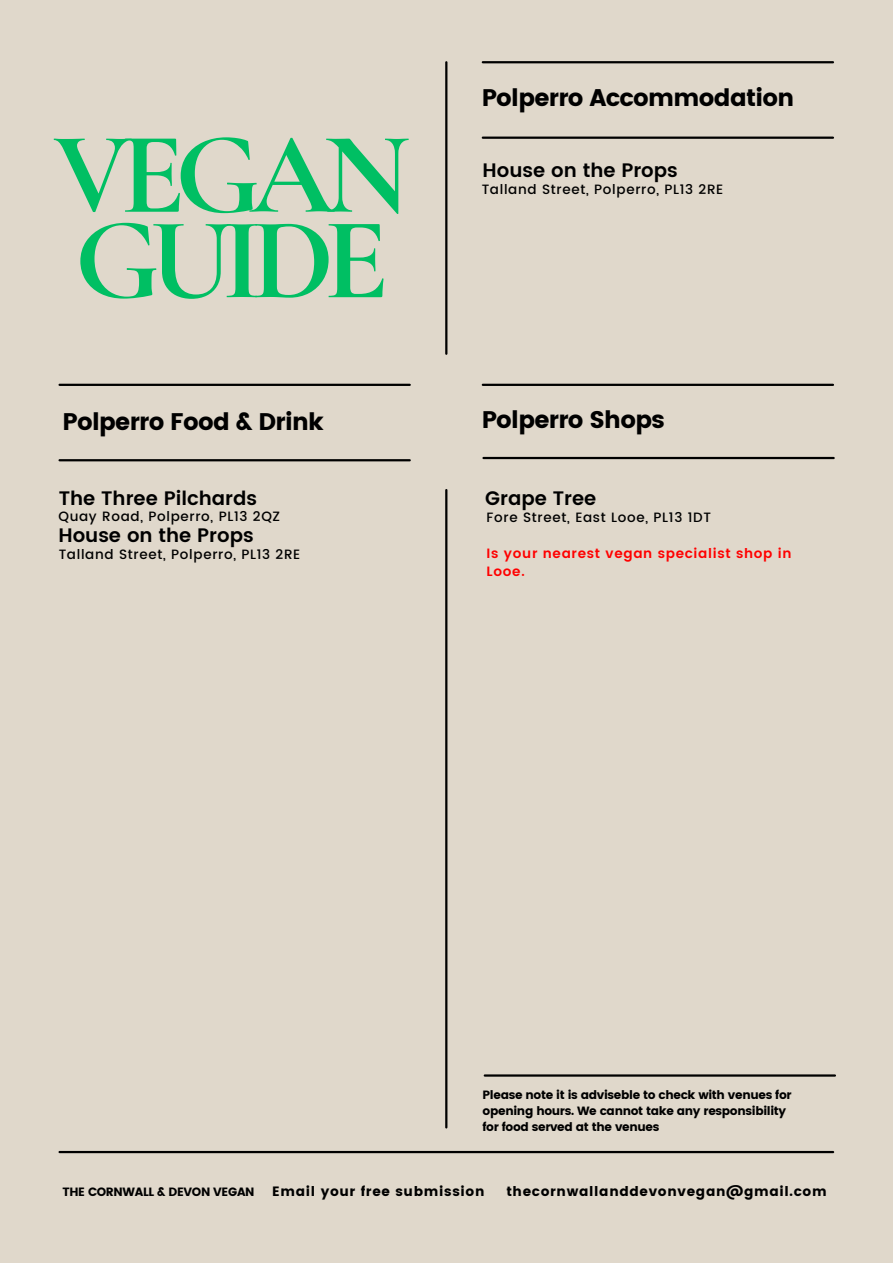
<style>
.page{position:relative;width:893px;height:1264px;background:#fff}
.page>*{position:absolute;margin:0;border:0;box-sizing:border-box;transform-origin:0 0}
.t1{font:700 116.85px "Cormorant Garamond";letter-spacing:-.085em;color:#00bf63}
.t2{font:24px "Poppins";letter-spacing:-.03em;color:#000}
.t3{font:600 19.5px "Poppins";color:#000}
.t4{font:500 13.5px "Poppins";letter-spacing:.05em;color:#000}
.t5{font:13.5px "Poppins";letter-spacing:.05em;color:#000}
.t6{font:600 13.5px/18px "Poppins";letter-spacing:.05em;color:#f00}
.t7{font:12px/16px "Poppins";letter-spacing:-.03em;color:#000}
</style>
<div class="page">
<div style="left:0;top:0;width:892px;height:1262px;background:#e0d8cb"></div>
<hr style="left:60px;top:384px;width:350px;height:2px;background:#000">
<hr style="left:483px;top:61px;width:349px;height:2px;background:#000">
<hr style="left:484px;top:1074px;width:350px;height:2px;background:#000">
<hr style="left:60px;top:1150px;width:773px;height:3px;background:#000">
<hr style="left:60px;top:459px;width:350px;height:2px;background:#000">
<hr style="left:483px;top:136px;width:349px;height:3px;background:#000">
<hr style="left:445px;top:62px;width:2px;height:292px;background:#000">
<hr style="left:445px;top:490px;width:2px;height:637px;background:#000">
<hr style="left:483px;top:384px;width:349px;height:2px;background:#000">
<hr style="left:483px;top:457px;width:350px;height:2px;background:#000">
<p class="t1" style="left:53px;top:104px;width:358px">VEGAN</p>
<p class="t1" style="left:75px;top:189px;width:315px">GUIDE</p>
<p class="t2" style="left:62px;top:408px;width:263px">Polperro Food &amp; Drink</p>
<p class="t3" style="left:59px;top:487px;width:200px">The Three Pilchards</p>
<p class="t4" style="left:58px;top:508px;width:223px">Quay Road, Polperro, PL13 2QZ</p>
<p class="t3" style="left:58px;top:524px;width:197px">House on the Props</p>
<p class="t4" style="left:59px;top:546px;width:243px">Talland Street, Polperro, PL13 2RE</p>
<p class="t2" style="left:481px;top:84px;width:314px">Polperro Accommodation</p>
<p class="t3" style="left:482px;top:159px;width:197px">House on the Props</p>
<p class="t4" style="left:481px;top:182px;width:243px">Talland Street, Polperro, PL13 2RE</p>
<p class="t2" style="left:481px;top:405px;width:184px">Polperro Shops</p>
<p class="t3" style="left:485px;top:487px;width:113px">Grape Tree</p>
<p class="t4" style="left:486px;top:509px;width:226px">Fore Street, East Looe, PL13 1DT</p>
<p class="t6" style="left:486px;top:544px;width:306px">Is your nearest vegan specialist shop in<br>Looe.</p>
<p class="t7" style="left:482px;top:1087px;width:310px">Please note it is adviseble to check with venues for opening hours. We cannot take any responsibility for food served at the venues</p>
<p class="t7" style="left:62px;top:1183px;width:193px">THE CORNWALL &amp; DEVON VEGAN</p>
<p class="t5" style="left:272px;top:1182px;width:214px">Email your free submission</p>
<p class="t5" style="left:506px;top:1182px;width:322px">thecornwallanddevonvegan@gmail.com</p>
</div>
